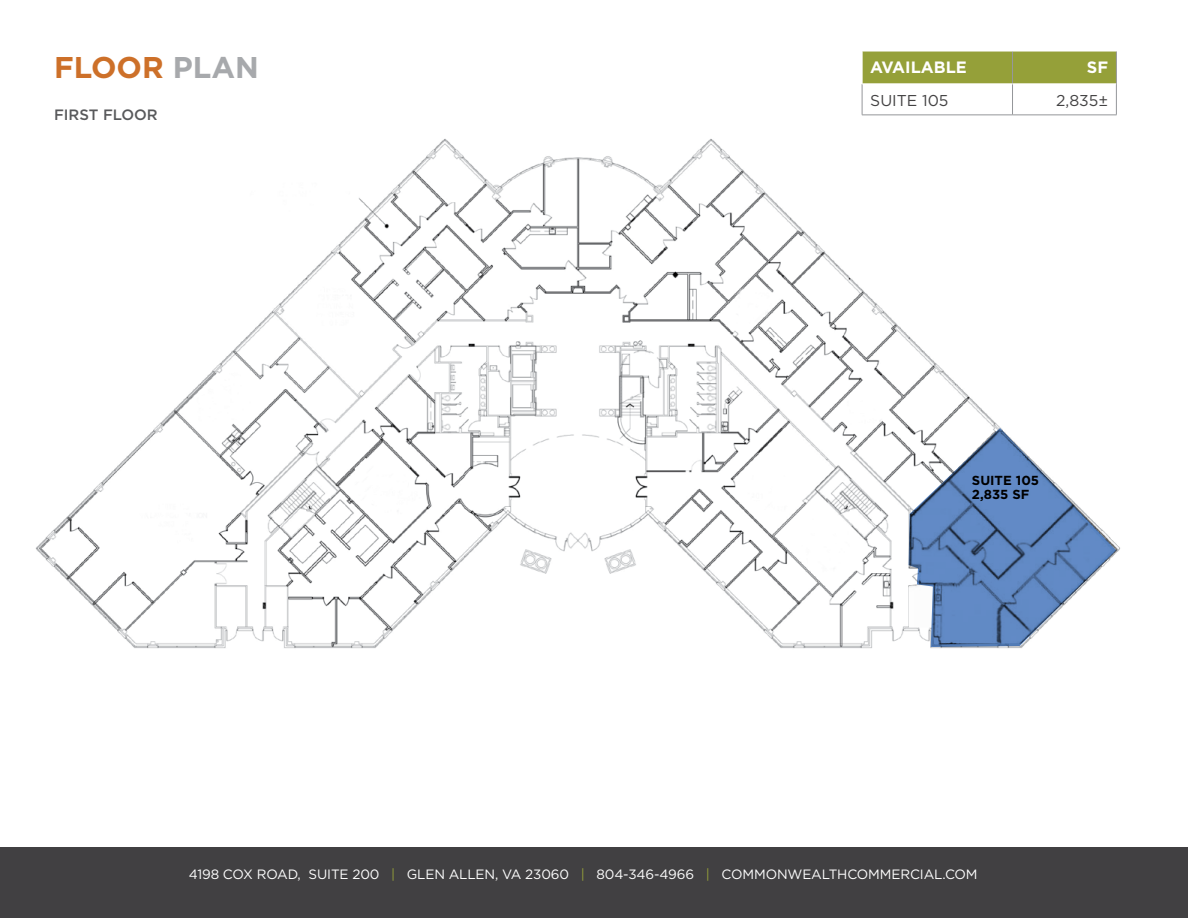
<style>
.page{position:relative;width:1188px;height:918px;background:#fff}
.page>*{position:absolute;margin:0;border:0;box-sizing:border-box;transform-origin:0 0}
.t1{font:700 30px "Gotham";color:#cd7029}
.t2{font:700 16.35px "Gotham";color:#fff}
.t3{font:15.75px "Gotham";color:#434243}
.t4{font:500 15px "Gotham";color:#58595b}
.t5{font:13.5px "Gotham";letter-spacing:-.01em;color:#fff}
.t6{font:700 13.05px/14.5px "Gotham";color:#000}
.s1{color:#a7a9ac}
.s2{color:#95a039}
</style>
<div class="page">
<div style="left:863px;top:52px;width:253px;height:32px;background:#95a039"></div>
<hr style="left:862px;top:84px;width:1px;height:31px;background:#95979a">
<hr style="left:1012px;top:84px;width:1px;height:31px;background:#95979a">
<hr style="left:1116px;top:84px;width:1px;height:31px;background:#95979a">
<hr style="left:862px;top:115px;width:151px;height:1px;background:#95979a">
<hr style="left:1013px;top:115px;width:104px;height:1px;background:#95979a">
<hr style="left:1012px;top:51px;width:1px;height:33px;background:#95979a">
<hr style="left:1116px;top:51px;width:1px;height:33px;background:#95979a">
<hr style="left:862px;top:51px;width:151px;height:1px;background:#fff">
<hr style="left:1013px;top:51px;width:104px;height:1px;background:#fff">
<hr style="left:862px;top:84px;width:151px;height:1px;background:#fff">
<div style="left:0;top:848px;width:1188px;height:70px;background:#414042"></div>
<img style="left:35px;top:139px;width:964px;height:510px">
<svg style="left:907px;top:426px;width:211px;height:223px"></svg>
<h1 class="t1" style="left:54px;top:47px;width:206px">FLOOR <span class="s1">PLAN</span></h1>
<p class="t4" style="left:54px;top:105px;width:105px">FIRST FLOOR</p>
<p class="t2" style="left:870px;top:57px;width:98px">AVAILABLE</p>
<p class="t2" style="left:1087px;top:57px;width:23px">SF</p>
<p class="t3" style="left:870px;top:90px;width:80px">SUITE 105</p>
<p class="t3" style="left:1056px;top:90px;width:54px">2,835±</p>
<p class="t6" style="left:972px;top:473px;width:69px">SUITE 105<br>2,835 SF</p>
<p class="t5" style="left:189px;top:866px;width:790px">4198 COX ROAD, SUITE 200 <span class="s2">|</span> GLEN ALLEN, VA 23060 <span class="s2">|</span> 804-346-4966 <span class="s2">|</span> COMMONWEALTHCOMMERCIAL.COM</p>
</div>
